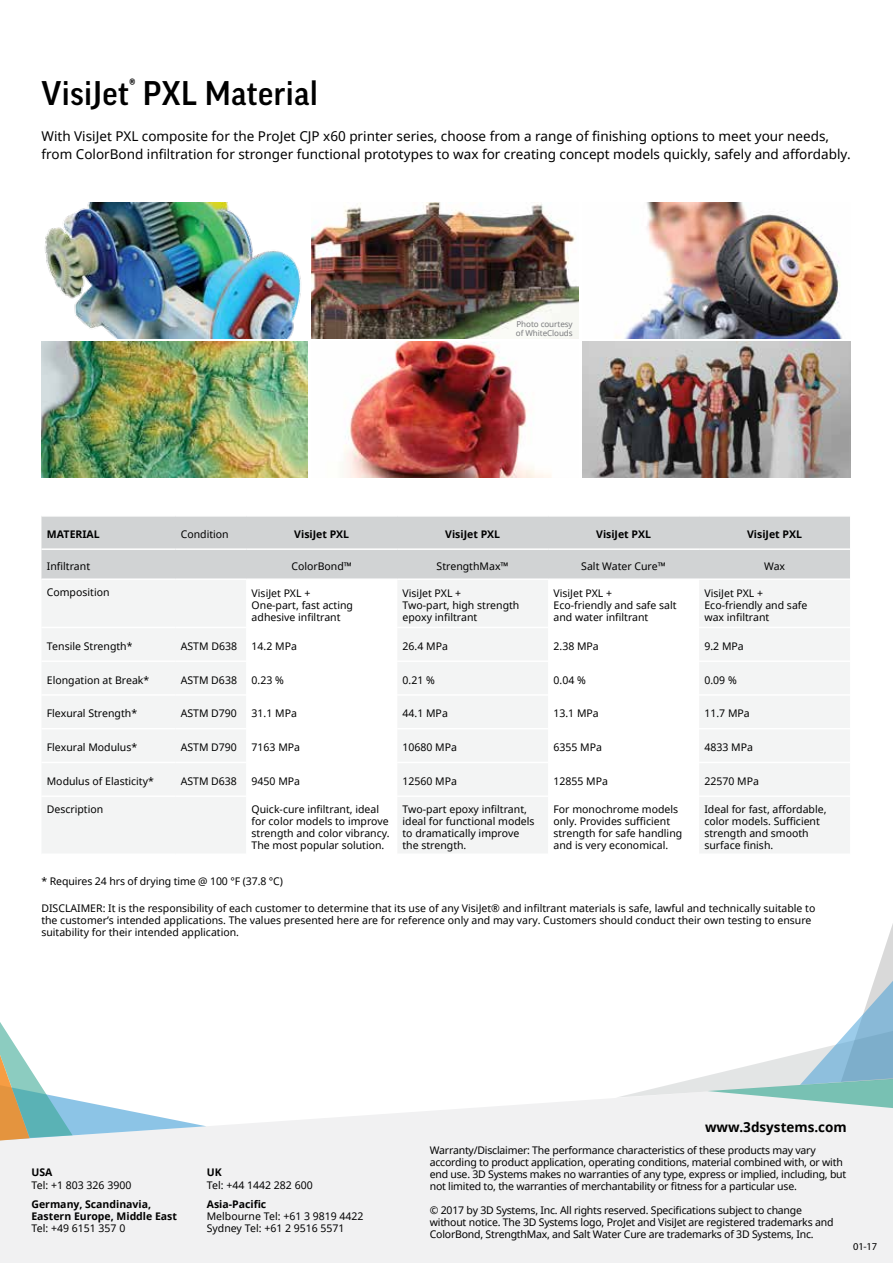
<style>
.page{position:relative;width:893px;height:1263px;background:#fff}
.page>*{position:absolute;margin:0;border:0;box-sizing:border-box;transform-origin:0 0}
.t1{font:500 33px "Good Pro";letter-spacing:.01em;color:#000}
.t2{font:13.5px/18px "Noto Sans";color:#000}
.t3{font:700 13.5px "Noto Sans";color:#000}
.t4{font:10.5px/12px "Noto Sans";color:#000}
.t5{font:10.5px/12px "Noto Sans";letter-spacing:-.02em;color:#000}
.t6{font:700 10.5px/12px "Noto Sans";color:#000}
.t7{font:10.5px "Myriad Pro";color:#000}
.t8{font:8.1px/9.4px "Noto Sans";letter-spacing:-.01em;color:#7b7c7f}
</style>
<div class="page">
<div style="left:0;top:1098px;width:893px;height:165px;background:#f1f1f2"></div>
<svg style="left:0;top:1022px;width:206px;height:120px"></svg>
<svg style="left:616px;top:924px;width:277px;height:186px"></svg>
<img style="left:615px;top:202px;width:227px;height:136px">
<img style="left:344px;top:342px;width:207px;height:135px">
<img style="left:41px;top:342px;width:267px;height:135px">
<img style="left:44px;top:203px;width:257px;height:135px">
<img style="left:311px;top:203px;width:268px;height:135px">
<img style="left:582px;top:342px;width:268px;height:135px">
<div style="left:41px;top:517px;width:809px;height:61px;background:#d1d3d4"></div>
<div style="left:42px;top:580px;width:808px;height:273px;background:#f3f4f4"></div>
<svg style="left:246px;top:580px;width:453px;height:273px"></svg>
<hr style="left:41px;top:548px;width:134px;height:2px;background:#fff">
<hr style="left:175px;top:548px;width:71px;height:2px;background:#fff">
<hr style="left:246px;top:548px;width:151px;height:2px;background:#fff">
<hr style="left:397px;top:548px;width:151px;height:2px;background:#fff">
<hr style="left:548px;top:548px;width:151px;height:2px;background:#fff">
<hr style="left:699px;top:548px;width:151px;height:2px;background:#fff">
<hr style="left:41px;top:627px;width:134px;height:1px;background:#fff">
<hr style="left:41px;top:660px;width:134px;height:2px;background:#fff">
<hr style="left:41px;top:694px;width:134px;height:2px;background:#fff">
<hr style="left:41px;top:728px;width:134px;height:1px;background:#fff">
<hr style="left:41px;top:762px;width:134px;height:1px;background:#fff">
<hr style="left:41px;top:795px;width:134px;height:2px;background:#fff">
<hr style="left:246px;top:627px;width:151px;height:1px;background:#fff">
<hr style="left:246px;top:660px;width:151px;height:2px;background:#fff">
<hr style="left:246px;top:694px;width:151px;height:2px;background:#fff">
<hr style="left:246px;top:728px;width:151px;height:1px;background:#fff">
<hr style="left:246px;top:762px;width:151px;height:1px;background:#fff">
<hr style="left:246px;top:795px;width:151px;height:2px;background:#fff">
<hr style="left:175px;top:627px;width:71px;height:1px;background:#fff">
<hr style="left:175px;top:660px;width:71px;height:2px;background:#fff">
<hr style="left:175px;top:694px;width:71px;height:2px;background:#fff">
<hr style="left:175px;top:728px;width:71px;height:1px;background:#fff">
<hr style="left:175px;top:762px;width:71px;height:1px;background:#fff">
<hr style="left:175px;top:795px;width:71px;height:2px;background:#fff">
<hr style="left:397px;top:627px;width:151px;height:1px;background:#fff">
<hr style="left:397px;top:660px;width:151px;height:2px;background:#fff">
<hr style="left:397px;top:694px;width:151px;height:2px;background:#fff">
<hr style="left:397px;top:728px;width:151px;height:1px;background:#fff">
<hr style="left:397px;top:762px;width:151px;height:1px;background:#fff">
<hr style="left:397px;top:795px;width:151px;height:2px;background:#fff">
<hr style="left:548px;top:660px;width:151px;height:2px;background:#fff">
<hr style="left:548px;top:694px;width:151px;height:2px;background:#fff">
<hr style="left:548px;top:728px;width:151px;height:1px;background:#fff">
<hr style="left:548px;top:762px;width:151px;height:1px;background:#fff">
<hr style="left:548px;top:795px;width:151px;height:2px;background:#fff">
<hr style="left:699px;top:627px;width:151px;height:1px;background:#fff">
<hr style="left:699px;top:660px;width:151px;height:2px;background:#fff">
<hr style="left:699px;top:694px;width:151px;height:2px;background:#fff">
<hr style="left:699px;top:728px;width:151px;height:1px;background:#fff">
<hr style="left:699px;top:762px;width:151px;height:1px;background:#fff">
<hr style="left:699px;top:795px;width:151px;height:2px;background:#fff">
<hr style="left:548px;top:627px;width:151px;height:1px;background:#fff">
<h1 class="t1" style="left:41px;top:75px;width:278px">VisiJet<sup>®</sup> PXL Material</h1>
<p class="t2" style="left:41px;top:127px;width:811px">With VisiJet PXL composite for the ProJet CJP x60 printer series, choose from a range of finishing options to meet your needs, from ColorBond infiltration for stronger functional prototypes to wax for creating concept models quickly, safely and affordably.</p>
<p class="t8" style="left:516px;top:319px;width:58px">Photo courtesy of WhiteClouds</p>
<p class="t6" style="left:47px;top:528px;width:54px">MATERIAL</p>
<p class="t4" style="left:181px;top:528px;width:49px">Condition</p>
<p class="t6" style="left:294px;top:528px;width:56px">VisiJet PXL</p>
<p class="t6" style="left:445px;top:528px;width:56px">VisiJet PXL</p>
<p class="t6" style="left:596px;top:528px;width:56px">VisiJet PXL</p>
<p class="t6" style="left:747px;top:528px;width:56px">VisiJet PXL</p>
<p class="t4" style="left:47px;top:560px;width:45px">Infiltrant</p>
<p class="t4" style="left:291px;top:560px;width:62px">ColorBond™</p>
<p class="t4" style="left:437px;top:560px;width:74px">StrengthMax™</p>
<p class="t4" style="left:581px;top:560px;width:86px">Salt Water Cure™</p>
<p class="t4" style="left:764px;top:560px;width:23px">Wax</p>
<p class="t4" style="left:47px;top:586px;width:64px">Composition</p>
<p class="t4" style="left:252px;top:587px;width:103px">VisiJet PXL +<br>One-part, fast acting adhesive infiltrant</p>
<p class="t4" style="left:403px;top:587px;width:118px">VisiJet PXL +<br>Two-part, high strength epoxy infiltrant</p>
<p class="t4" style="left:553px;top:587px;width:125px">VisiJet PXL +<br>Eco-friendly and safe salt and water infiltrant</p>
<p class="t4" style="left:704px;top:587px;width:104px">VisiJet PXL +<br>Eco-friendly and safe wax infiltrant</p>
<p class="t4" style="left:47px;top:640px;width:87px">Tensile Strength*</p>
<p class="t4" style="left:181px;top:640px;width:58px">ASTM D638</p>
<p class="t4" style="left:252px;top:640px;width:47px">14.2 MPa</p>
<p class="t4" style="left:403px;top:640px;width:47px">26.4 MPa</p>
<p class="t4" style="left:553px;top:640px;width:47px">2.38 MPa</p>
<p class="t4" style="left:704px;top:640px;width:41px">9.2 MPa</p>
<p class="t4" style="left:47px;top:674px;width:104px">Elongation at Break*</p>
<p class="t4" style="left:181px;top:674px;width:58px">ASTM D638</p>
<p class="t4" style="left:252px;top:674px;width:34px">0.23 %</p>
<p class="t4" style="left:403px;top:674px;width:34px">0.21 %</p>
<p class="t4" style="left:553px;top:674px;width:34px">0.04 %</p>
<p class="t4" style="left:704px;top:674px;width:34px">0.09 %</p>
<p class="t4" style="left:47px;top:707px;width:92px">Flexural Strength*</p>
<p class="t4" style="left:181px;top:707px;width:58px">ASTM D790</p>
<p class="t4" style="left:252px;top:707px;width:47px">31.1 MPa</p>
<p class="t4" style="left:403px;top:707px;width:47px">44.1 MPa</p>
<p class="t4" style="left:553px;top:707px;width:47px">13.1 MPa</p>
<p class="t4" style="left:704px;top:707px;width:47px">11.7 MPa</p>
<p class="t4" style="left:47px;top:741px;width:92px">Flexural Modulus*</p>
<p class="t4" style="left:181px;top:741px;width:58px">ASTM D790</p>
<p class="t4" style="left:252px;top:741px;width:50px">7163 MPa</p>
<p class="t4" style="left:403px;top:741px;width:56px">10680 MPa</p>
<p class="t4" style="left:553px;top:741px;width:50px">6355 MPa</p>
<p class="t4" style="left:704px;top:741px;width:50px">4833 MPa</p>
<p class="t4" style="left:47px;top:775px;width:109px">Modulus of Elasticity*</p>
<p class="t4" style="left:181px;top:775px;width:58px">ASTM D638</p>
<p class="t4" style="left:252px;top:775px;width:50px">9450 MPa</p>
<p class="t4" style="left:403px;top:775px;width:56px">12560 MPa</p>
<p class="t4" style="left:553px;top:775px;width:56px">12855 MPa</p>
<p class="t4" style="left:704px;top:775px;width:56px">22570 MPa</p>
<p class="t4" style="left:47px;top:803px;width:58px">Description</p>
<p class="t4" style="left:252px;top:803px;width:140px">Quick-cure infiltrant, ideal for color models to improve strength and color vibrancy.<br>The most popular solution.</p>
<p class="t4" style="left:402px;top:803px;width:134px">Two-part epoxy infiltrant, ideal for functional models to dramatically improve the strength.</p>
<p class="t4" style="left:553px;top:803px;width:130px">For monochrome models only. Provides sufficient strength for safe handling and is very economical.</p>
<p class="t4" style="left:704px;top:803px;width:124px">Ideal for fast, affordable, color models. Sufficient strength and smooth surface finish.</p>
<p class="t4" style="left:41px;top:875px;width:243px">* Requires 24 hrs of drying time @ 100 °F (37.8 °C)</p>
<p class="t4" style="left:41px;top:901px;width:775px">DISCLAIMER: It is the responsibility of each customer to determine that its use of any VisiJet® and infiltrant materials is safe, lawful and technically suitable to the customer’s intended applications. The values presented here are for reference only and may vary. Customers should conduct their own testing to ensure suitability for their intended application.</p>
<p class="t6" style="left:31px;top:1166px;width:22px">USA</p>
<p class="t4" style="left:31px;top:1179px;width:101px">Tel: +1 803 326 3900</p>
<p class="t6" style="left:31px;top:1198px;width:147px">Germany, Scandinavia,<br>Eastern Europe, Middle East</p>
<p class="t4" style="left:31px;top:1222px;width:95px">Tel: +49 6151 357 0</p>
<p class="t6" style="left:207px;top:1166px;width:16px">UK</p>
<p class="t4" style="left:207px;top:1179px;width:107px">Tel: +44 1442 282 600</p>
<p class="t6" style="left:207px;top:1198px;width:61px">Asia-Pacific</p>
<p class="t4" style="left:207px;top:1210px;width:158px">Melbourne Tel: +61 3 9819 4422<br>Sydney Tel: +61 2 9516 5571</p>
<p class="t3" style="left:705px;top:1117px;width:143px">www.3dsystems.com</p>
<p class="t5" style="left:430px;top:1144px;width:418px">Warranty/Disclaimer: The performance characteristics of these products may vary according to product application, operating conditions, material combined with, or with end use. 3D Systems makes no warranties of any type, express or implied, including, but not limited to, the warranties of merchantability or fitness for a particular use.</p>
<p class="t5" style="left:430px;top:1204px;width:405px">© 2017 by 3D Systems, Inc. All rights reserved. Specifications subject to change without notice. The 3D Systems logo, ProJet and VisiJet are registered trademarks and<br>ColorBond, StrengthMax, and Salt Water Cure are trademarks of 3D Systems, Inc.</p>
<p class="t7" style="left:853px;top:1240px;width:25px">01-17</p>
</div>
